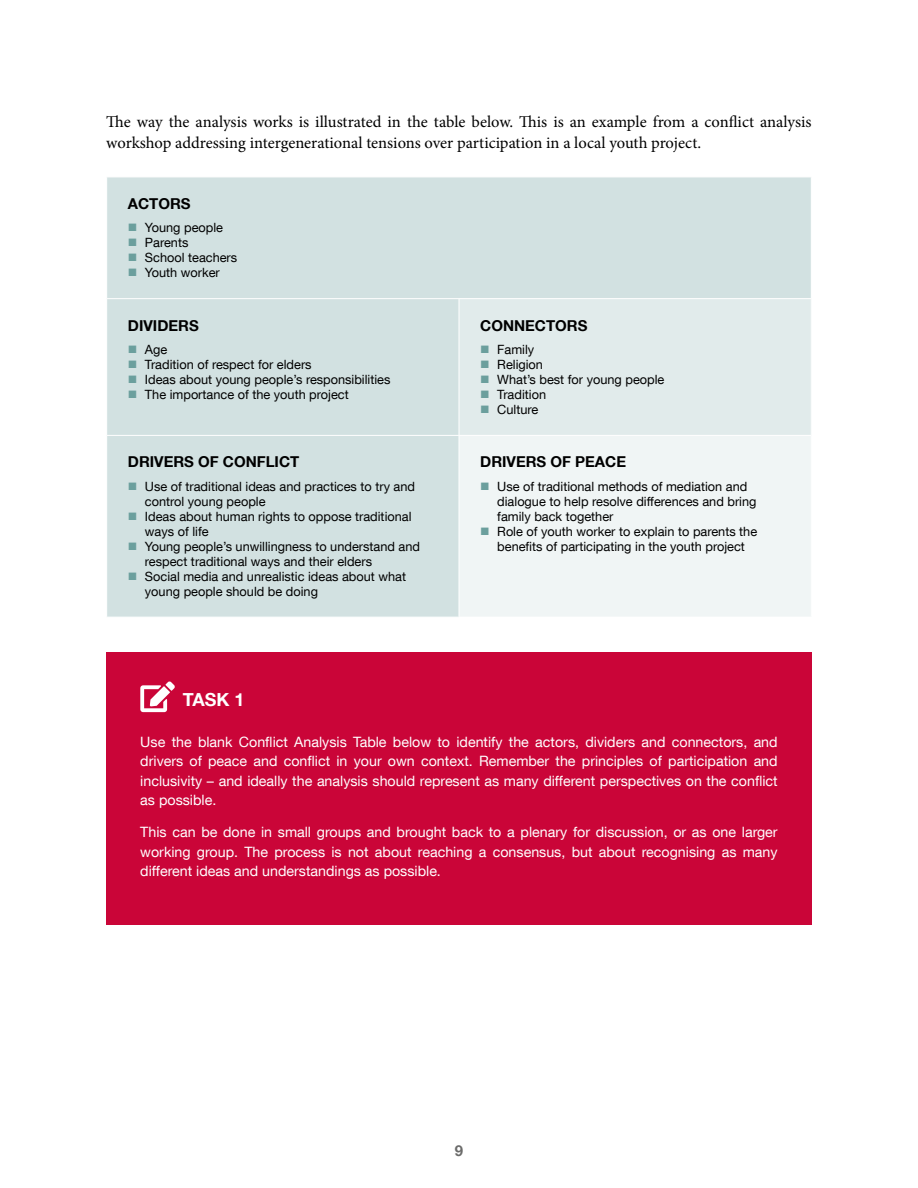
<style>
.page{position:relative;width:918px;height:1188px;background:#fff}
.page>*{position:absolute;margin:0;border:0;box-sizing:border-box;transform-origin:0 0}
.Task_H{font:700 18px "Helvetica Neue LT Com";color:#fff}
.Body_text{font:16.5px/21px "Minion Pro";letter-spacing:-.005em;color:#000}
.Table_H{font:700 15px "Helvetica Neue LT Com";color:#000}
.t1{font:700 15px "Helvetica Neue LT Com";color:#6b6b6a}
.Task_text{font:14.25px/19.5px "Helvetica Neue LT Com";color:#fff;text-align:justify}
.t2{font:12.75px/15px "Helvetica Neue LT Com";color:#000}
</style>
<div class="page">
<div style="left:107px;top:652px;width:705px;height:273px;background:#ca0538"></div>
<div style="left:107px;top:178px;width:704px;height:439px;background:#d2e1e1"></div>
<div style="left:459px;top:299px;width:352px;height:136px;background:#e1ebeb"></div>
<div style="left:459px;top:435px;width:352px;height:182px;background:#f0f5f5"></div>
<hr style="left:106px;top:435px;width:353px;height:1px;background:#fff">
<hr style="left:459px;top:435px;width:353px;height:1px;background:#fff">
<hr style="left:106px;top:298px;width:353px;height:1px;background:#fff">
<hr style="left:459px;top:298px;width:353px;height:1px;background:#fff">
<hr style="left:459px;top:299px;width:1px;height:136px;background:#fff">
<hr style="left:459px;top:436px;width:1px;height:181px;background:#fff">
<svg style="left:140px;top:682px;width:35px;height:30px"></svg>
<svg style="left:129px;top:224px;width:7px;height:7px"></svg>
<svg style="left:129px;top:239px;width:7px;height:7px"></svg>
<svg style="left:129px;top:254px;width:7px;height:7px"></svg>
<svg style="left:129px;top:269px;width:7px;height:7px"></svg>
<svg style="left:129px;top:346px;width:7px;height:7px"></svg>
<svg style="left:129px;top:361px;width:7px;height:7px"></svg>
<svg style="left:129px;top:376px;width:7px;height:7px"></svg>
<svg style="left:129px;top:391px;width:7px;height:7px"></svg>
<svg style="left:129px;top:482px;width:7px;height:8px"></svg>
<svg style="left:129px;top:512px;width:7px;height:8px"></svg>
<svg style="left:129px;top:542px;width:7px;height:8px"></svg>
<svg style="left:129px;top:572px;width:7px;height:8px"></svg>
<p class="Body_text" style="left:106px;top:112px;width:707px">The way the analysis works is illustrated in the table below. This is an example from a conflict analysis workshop addressing intergenerational tensions over participation in a local youth project.</p>
<p class="Table_H" style="left:128px;top:194px;width:64px">ACTORS</p>
<p class="t2" style="left:145px;top:220px;width:80px">Young people</p>
<p class="t2" style="left:145px;top:235px;width:45px">Parents</p>
<p class="t2" style="left:145px;top:250px;width:94px">School teachers</p>
<p class="t2" style="left:145px;top:265px;width:76px">Youth worker</p>
<p class="Table_H" style="left:128px;top:316px;width:72px">DIVIDERS</p>
<p class="t2" style="left:145px;top:342px;width:24px">Age</p>
<p class="t2" style="left:145px;top:357px;width:168px">Tradition of respect for elders</p>
<p class="t2" style="left:145px;top:372px;width:247px">Ideas about young people’s responsibilities</p>
<p class="t2" style="left:145px;top:387px;width:205px">The importance of the youth project</p>
<p class="Table_H" style="left:128px;top:453px;width:173px">DRIVERS OF CONFLICT</p>
<p class="t2" style="left:145px;top:479px;width:272px">Use of traditional ideas and practices to try and control young people</p>
<p class="t2" style="left:145px;top:509px;width:268px">Ideas about human rights to oppose traditional ways of life</p>
<p class="t2" style="left:145px;top:539px;width:277px">Young people’s unwillingness to understand and respect traditional ways and their elders</p>
<p class="t2" style="left:145px;top:569px;width:263px">Social media and unrealistic ideas about what young people should be doing</p>
<p class="Table_H" style="left:480px;top:316px;width:109px">CONNECTORS</p>
<p class="t2" style="left:497px;top:342px;width:39px">Family</p>
<p class="t2" style="left:497px;top:357px;width:47px">Religion</p>
<p class="t2" style="left:497px;top:372px;width:169px">What’s best for young people</p>
<p class="t2" style="left:497px;top:387px;width:50px">Tradition</p>
<p class="t2" style="left:497px;top:402px;width:43px">Culture</p>
<p class="Table_H" style="left:480px;top:453px;width:147px">DRIVERS OF PEACE</p>
<p class="t2" style="left:497px;top:479px;width:261px">Use of traditional methods of mediation and dialogue to help resolve differences and bring family back together</p>
<p class="t2" style="left:497px;top:524px;width:261px">Role of youth worker to explain to parents the benefits of participating in the youth project</p>
<p class="Task_H" style="left:183px;top:688px;width:63px">TASK 1</p>
<p class="Task_text" style="left:140px;top:731px;width:639px">Use the blank Conflict Analysis Table below to identify the actors, dividers and connectors, and drivers of peace and conflict in your own context. Remember the principles of participation and inclusivity – and ideally the analysis should represent as many different perspectives on the conflict as possible.</p>
<p class="Task_text" style="left:140px;top:822px;width:639px">This can be done in small groups and brought back to a plenary for discussion, or as one larger working group. The process is not about reaching a consensus, but about recognising as many different ideas and understandings as possible.</p>
<p class="t1" style="left:455px;top:1141px;width:10px">9</p>
</div>
